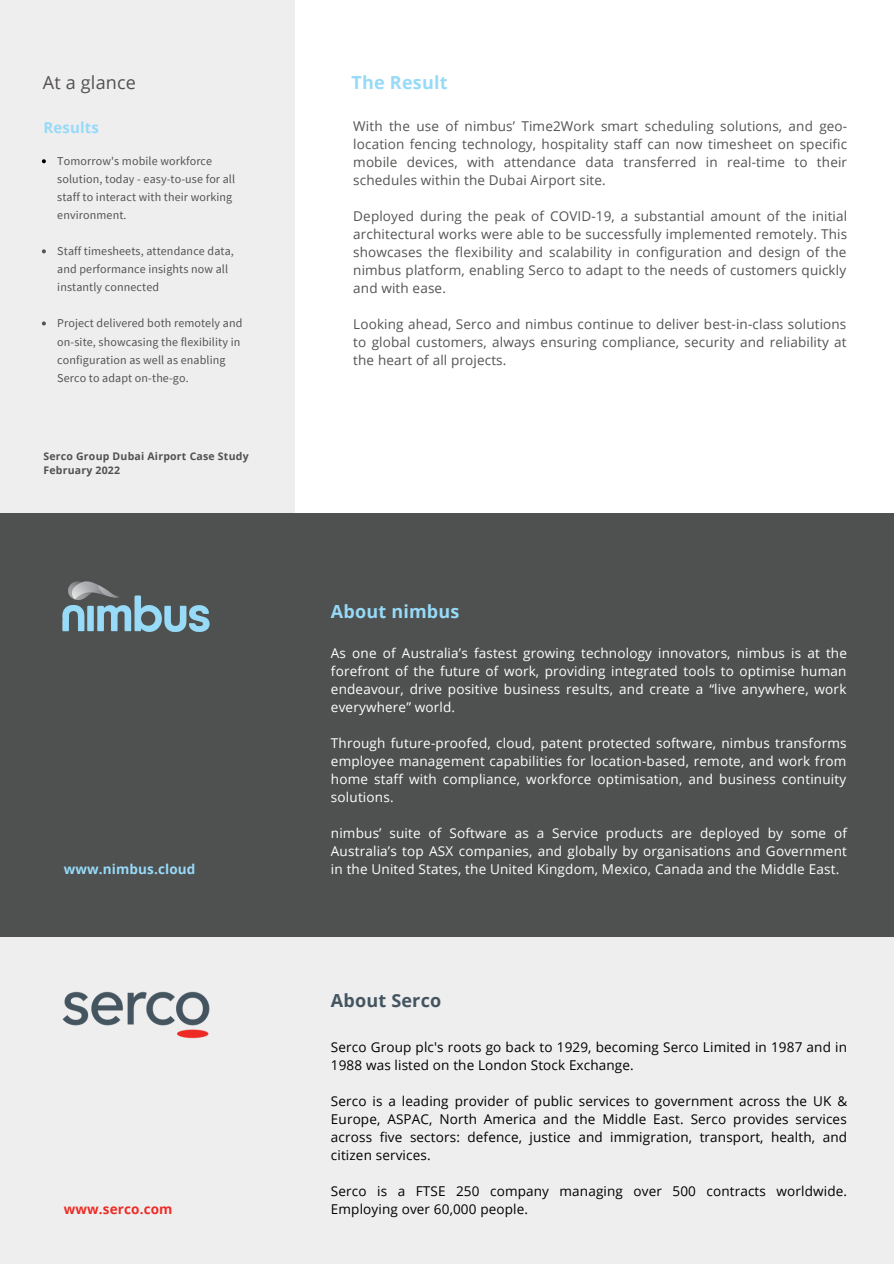
<style>
.page{position:relative;width:894px;height:1264px;background:#fff}
.page>*{position:absolute;margin:0;border:0;box-sizing:border-box;transform-origin:0 0}
.t1{font:700 18px "Open Sans";letter-spacing:.01em;color:#97daf8}
.t2{font:700 18px "Open Sans";letter-spacing:.01em;color:#455560}
.t3{font:18px "Open Sans";letter-spacing:.01em;color:#53504f}
.t4{font:700 15px "Open Sans";letter-spacing:.01em;color:#97daf8}
.t5{font:13.5px/18px "Open Sans";letter-spacing:.01em;color:#545453;text-align:justify}
.t6{font:13.5px/18px "Open Sans";letter-spacing:.015em;color:#fff;text-align:justify}
.t7{font:13.5px/18px "Open Sans";letter-spacing:.01em;color:#000}
.t8{font:700 13.5px "Open Sans";letter-spacing:.01em;color:#97daf8}
.t9{font:700 13.5px "Open Sans";letter-spacing:.01em;color:#ef2b25}
.t10{font:12px/18px "Source Sans Pro";letter-spacing:.01em;color:#545453}
.t11{font:700 10.5px "Open Sans";letter-spacing:.02em;color:#53504f}
</style>
<div class="page">
<div style="left:0;top:0;width:294px;height:650px;background:#eeeeef"></div>
<div style="left:0;top:513px;width:893px;height:425px;background:#4f5050"></div>
<img style="left:62px;top:581px;width:148px;height:51px">
<div style="left:0;top:937px;width:893px;height:326px;background:#eeeeef"></div>
<img style="left:62px;top:991px;width:148px;height:48px">
<svg style="left:42px;top:159px;width:4px;height:4px"></svg>
<svg style="left:42px;top:249px;width:4px;height:4px"></svg>
<svg style="left:42px;top:321px;width:4px;height:4px"></svg>
<p class="t1" style="left:351px;top:70px;width:98px">The Result</p>
<p class="t3" style="left:43px;top:70px;width:95px">At a glance</p>
<p class="t4" style="left:43px;top:117px;width:57px">Results</p>
<p class="t5" style="left:353px;top:116px;width:495px">With the use of nimbus’ Time2Work smart scheduling solutions, and geo&shy;location fencing technology, hospitality staff can now timesheet on specific mobile devices, with attendance data transferred in real-time to their schedules within the Dubai Airport site.</p>
<p class="t5" style="left:353px;top:206px;width:495px">Deployed during the peak of COVID-19, a substantial amount of the initial architectural works were able to be successfully implemented remotely. This showcases the flexibility and scalability in configuration and design of the nimbus platform, enabling Serco to adapt to the needs of customers quickly and with ease.</p>
<p class="t5" style="left:353px;top:314px;width:495px">Looking ahead, Serco and nimbus continue to deliver best-in-class solutions to global customers, always ensuring compliance, security and reliability at the heart of all projects.</p>
<p class="t10" style="left:57px;top:152px;width:179px">Tomorrow's mobile workforce solution, today - easy-to-use for all staff to interact with their working environment.</p>
<p class="t10" style="left:57px;top:242px;width:178px">Staff timesheets, attendance data, and performance insights now all instantly connected</p>
<p class="t10" style="left:57px;top:314px;width:186px">Project delivered both remotely and on-site, showcasing the flexibility in configuration as well as enabling Serco to adapt on-the-go.</p>
<p class="t11" style="left:43px;top:448px;width:207px">Serco Group Dubai Airport Case Study</p>
<p class="t11" style="left:43px;top:462px;width:78px">February 2022</p>
<p class="t8" style="left:64px;top:859px;width:133px">www.nimbus.cloud</p>
<p class="t9" style="left:64px;top:1199px;width:110px">www.serco.com</p>
<p class="t1" style="left:331px;top:599px;width:130px">About nimbus</p>
<p class="t6" style="left:331px;top:644px;width:517px">As one of Australia’s fastest growing technology innovators, nimbus is at the forefront of the future of work, providing integrated tools to optimise human endeavour, drive positive business results, and create a “live anywhere, work everywhere” world.</p>
<p class="t6" style="left:331px;top:734px;width:517px">Through future-proofed, cloud, patent protected software, nimbus transforms employee management capabilities for location-based, remote, and work from home staff with compliance, workforce optimisation, and business continuity solutions.</p>
<p class="t6" style="left:331px;top:824px;width:517px">nimbus’ suite of Software as a Service products are deployed by some of Australia’s top ASX companies, and globally by organisations and Government in the United States, the United Kingdom, Mexico, Canada and the Middle East.</p>
<p class="t2" style="left:331px;top:987px;width:112px">About Serco</p>
<p class="t7" style="left:331px;top:1037px;width:517px">Serco Group plc's roots go back to 1929, becoming Serco Limited in 1987 and in<br>1988 was listed on the London Stock Exchange.</p>
<p class="t7" style="left:331px;top:1091px;width:517px;text-align:justify">Serco is a leading provider of public services to government across the UK &amp; Europe, ASPAC, North America and the Middle East. Serco provides services across five sectors: defence, justice and immigration, transport, health, and citizen services.</p>
<p class="t7" style="left:331px;top:1181px;width:517px">Serco is a FTSE 250 company managing over 500 contracts worldwide.<br>Employing over 60,000 people.</p>
</div>
